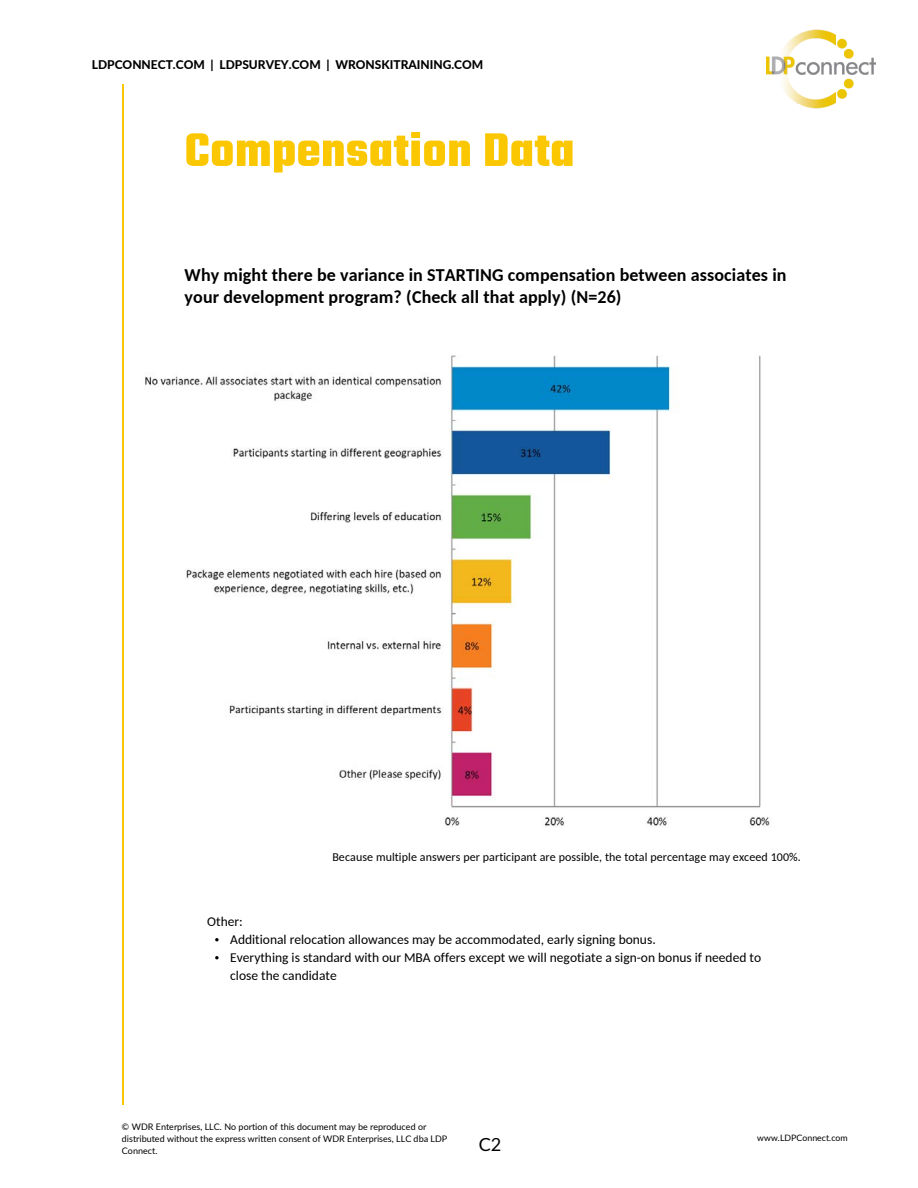
<style>
.page{position:relative;width:918px;height:1188px;background:#fff}
.page>*{position:absolute;margin:0;border:0;box-sizing:border-box;transform-origin:0 0}
.t1{font:700 50.85px "Teko";letter-spacing:.005em;color:#fbc700}
.t2{font:700 18px/21.3px "Carlito";letter-spacing:.005em;color:#000}
.t3{font:18px "Lato";color:#000}
.t4{font:13.5px/18px "Carlito";color:#000}
.t5{font:12px "Carlito";letter-spacing:.005em;color:#000}
.t6{font:800 12px "Lato";color:#000}
.t7{font:9px/12px "Lato";color:#000}
.t8{font:8.85px "Lato";letter-spacing:.005em;color:#000}
</style>
<div class="page">
<hr style="left:122px;top:84px;width:1px;height:1020px;background:#fbc700">
<img style="left:766px;top:29px;width:109px;height:80px">
<img style="left:145px;top:355px;width:625px;height:472px">
<svg style="left:215px;top:938px;width:4px;height:3px"></svg>
<svg style="left:215px;top:956px;width:4px;height:3px"></svg>
<p class="t6" style="left:92px;top:57px;width:393px">LDPCONNECT.COM | LDPSURVEY.COM | WRONSKITRAINING.COM</p>
<p class="t1" style="left:185px;top:117px;width:392px">Compensation Data</p>
<p class="t2" style="left:185px;top:266px;width:604px">Why might there be variance in STARTING compensation between associates in your development program? (Check all that apply) (N=26)</p>
<p class="t4" style="left:207px;top:913px;width:37px">Other:</p>
<p class="t5" style="left:332px;top:852px;width:470px">Because multiple answers per participant are possible, the total percentage may exceed 100%.</p>
<p class="t4" style="left:230px;top:931px;width:427px">Additional relocation allowances may be accommodated, early signing bonus.</p>
<p class="t4" style="left:230px;top:949px;width:532px">Everything is standard with our MBA offers except we will negotiate a sign-on bonus if needed to close the candidate</p>
<p class="t7" style="left:122px;top:1120px;width:327px">© WDR Enterprises, LLC. No portion of this document may be reproduced or distributed without the express written consent of WDR Enterprises, LLC dba LDP<br>Connect.</p>
<p class="t3" style="left:479px;top:1134px;width:24px">C2</p>
<p class="t8" style="left:757px;top:1133px;width:92px">www.LDPConnect.com</p>
</div>
